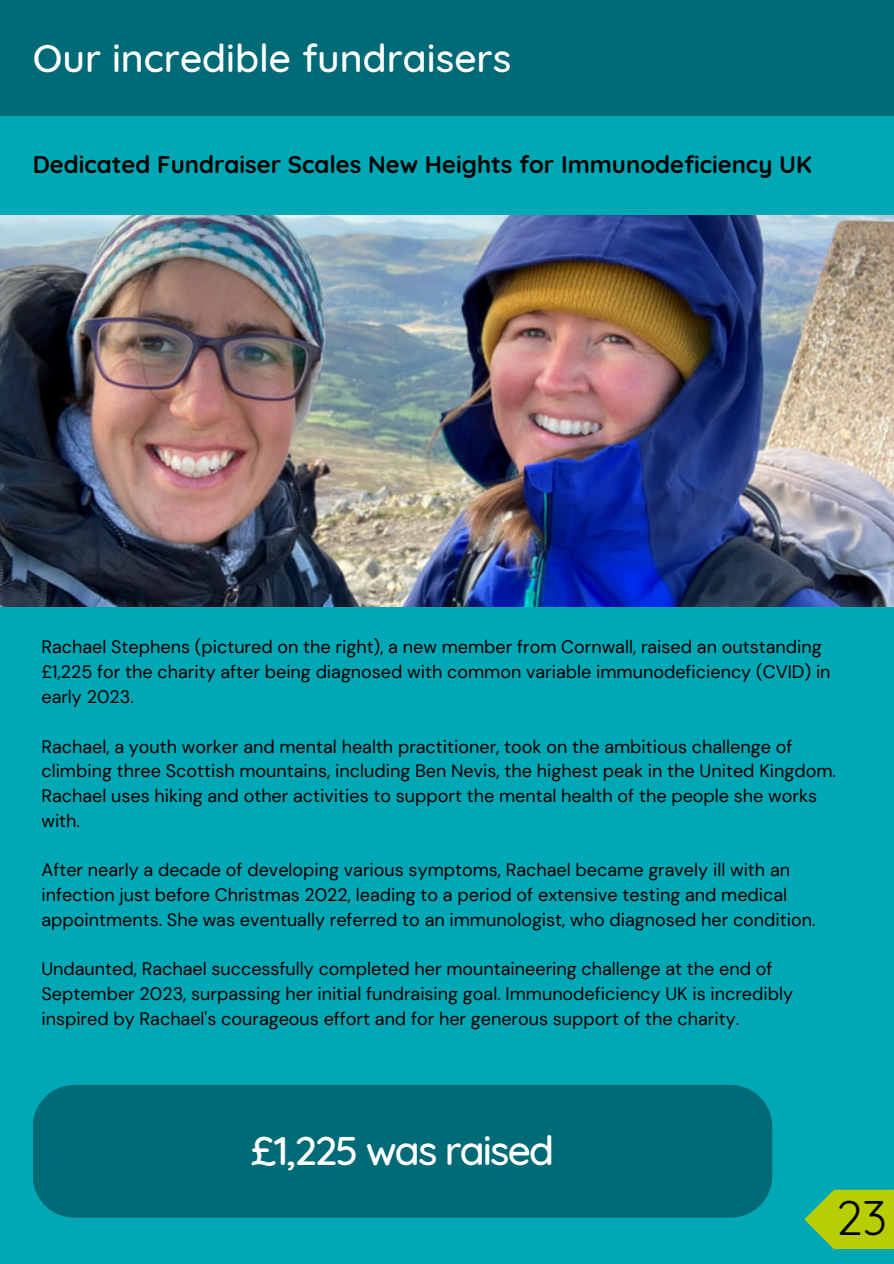
<style>
.page{position:relative;width:894px;height:1264px;background:#fff}
.page>*{position:absolute;margin:0;border:0;box-sizing:border-box;transform-origin:0 0}
.t1{font:47.25px "Quicksand";color:#000}
.t2{font:500 40.8px "Quicksand";letter-spacing:-.05em;color:#fff}
.t3{font:500 39px "Quicksand";color:#fff}
.t4{font:700 24px "Quicksand";color:#000}
.t5{font:18px/24.8px "DM Sans";color:#000}
</style>
<div class="page">
<div style="left:0;top:115px;width:893px;height:1148px;background:#00a7b5"></div>
<div style="left:0;top:0;width:893px;height:115px;background:#006a77"></div>
<svg style="left:804px;top:1189px;width:89px;height:60px"></svg>
<div style="left:33px;top:1085px;width:739px;height:132px;background:#006a77"></div>
<img style="left:0;top:216px;width:893px;height:390px">
<p class="t3" style="left:33px;top:33px;width:480px">Our incredible fundraisers</p>
<p class="t4" style="left:33px;top:149px;width:780px">Dedicated Fundraiser Scales New Heights for Immunodeficiency UK</p>
<p class="t5" style="left:41px;top:635px;width:790px">Rachael Stephens (pictured on the right), a new member from Cornwall, raised an outstanding £1,225 for the charity after being diagnosed with common variable immunodeficiency (CVID) in early 2023.</p>
<p class="t5" style="left:41px;top:734px;width:795px">Rachael, a youth worker and mental health practitioner, took on the ambitious challenge of climbing three Scottish mountains, including Ben Nevis, the highest peak in the United Kingdom.<br>Rachael uses hiking and other activities to support the mental health of the people she works with.</p>
<p class="t5" style="left:41px;top:857px;width:775px">After nearly a decade of developing various symptoms, Rachael became gravely ill with an infection just before Christmas 2022, leading to a period of extensive testing and medical appointments. She was eventually referred to an immunologist, who diagnosed her condition.</p>
<h1 class="t5" style="left:41px;top:956px;width:753px">Undaunted, Rachael successfully completed her mountaineering challenge at the end of<br>September 2023, surpassing her initial fundraising goal. Immunodeficiency UK is incredibly inspired by Rachael's courageous effort and for her generous support of the charity.</h1>
<h1 class="t2" style="left:251px;top:1124px;width:304px">£1,225 was raised</h1>
<h2 class="t1" style="left:835px;top:1187px;width:53px">23</h2>
</div>
